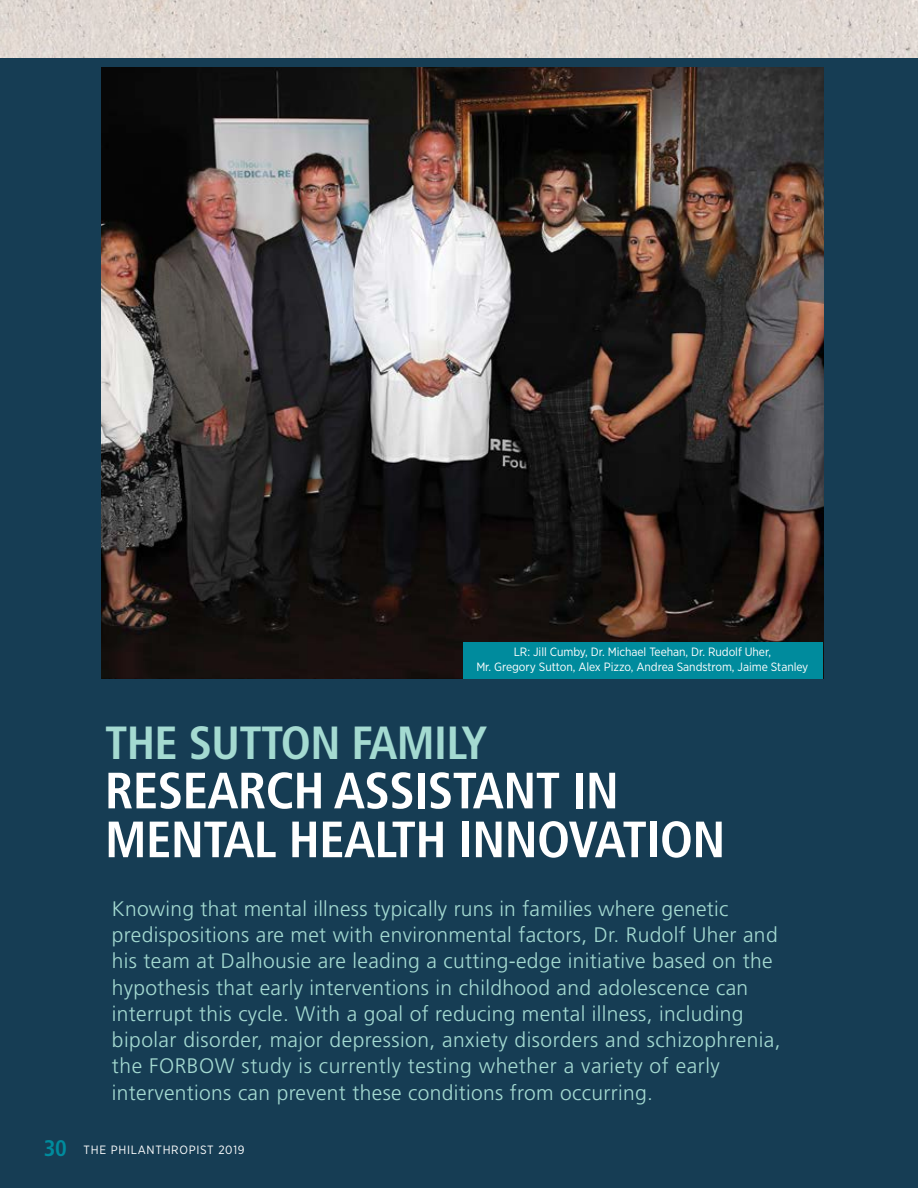
<style>
.page{position:relative;width:918px;height:1188px;background:#fff}
.page>*{position:absolute;margin:0;border:0;box-sizing:border-box;transform-origin:0 0}
.t1{font:700 condensed 51px/48.9px "Frutiger LT Std";letter-spacing:-.01em;color:#fff}
.t2{font:700 condensed 46.5px "Frutiger LT Std";letter-spacing:-.01em;color:#a4dad1}
.t3{font:300 21px/26.2px "Frutiger LT Std";letter-spacing:.015em;color:#a4dad1}
.t4{font:12px/15px "Gotham Narrow";letter-spacing:-.005em;color:#fff;text-align:center}
.t5{font:12px "Gotham Narrow";letter-spacing:.06em;color:#fff}
.s1{font-family:"Frutiger LT Std";font-weight:700;font-stretch:condensed;font-size:22.5px;color:#008b9d}
</style>
<div class="page">
<div style="left:0;top:60px;width:918px;height:1128px;background:#163d54"></div>
<img style="left:102px;top:67px;width:722px;height:611px">
<div style="left:463px;top:642px;width:360px;height:36px;background:#008b9d"></div>
<img style="left:0;top:0;width:918px;height:58px">
<div style="left:0;top:58px;width:918px;height:8px;background:#163d54"></div>
<p class="t4" style="left:476px;top:644px;width:334px">LR: Jill Cumby, Dr. Michael Teehan, Dr. Rudolf Uher,<br>Mr. Gregory Sutton, Alex Pizzo, Andrea Sandstrom, Jaime Stanley</p>
<h2 class="t2" style="left:105px;top:716px;width:384px">THE SUTTON FAMILY</h2>
<h1 class="t1" style="left:105px;top:766px;width:622px">RESEARCH ASSISTANT IN<br>MENTAL HEALTH INNOVATION</h1>
<p class="t3" style="left:112px;top:896px;width:670px">Knowing that mental illness typically runs in families where genetic predispositions are met with environmental factors, Dr. Rudolf Uher and his team at Dalhousie are leading a cutting-edge initiative based on the hypothesis that early interventions in childhood and adolescence can interrupt this cycle. With a goal of reducing mental illness, including bipolar disorder, major depression, anxiety disorders and schizophrenia, the FORBOW study is currently testing whether a variety of early interventions can prevent these conditions from occurring.</p>
<p class="t5" style="left:44px;top:1142px;width:202px"><span class="s1">30</span> THE PHILANTHROPIST 2019</p>
</div>
